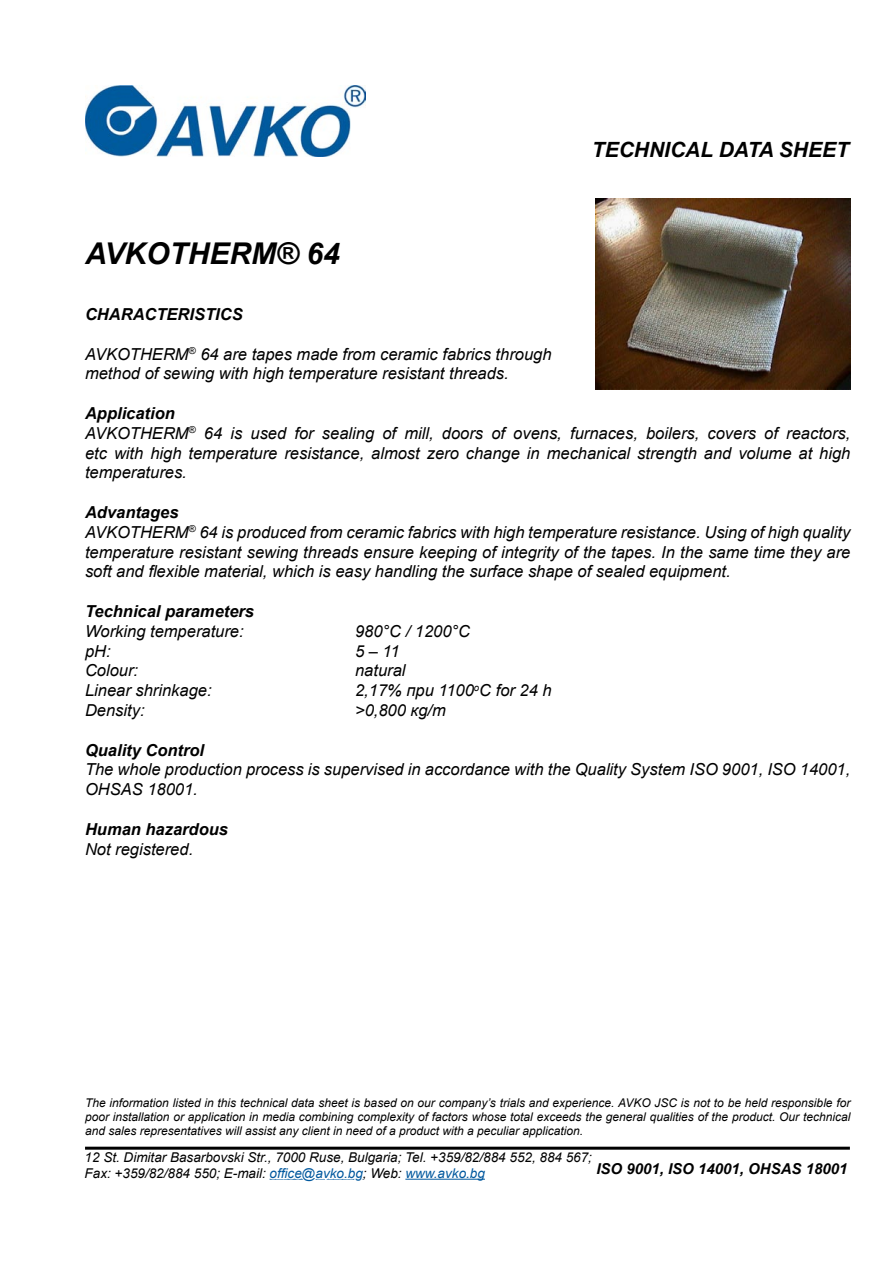
<style>
.page{position:relative;width:893px;height:1263px;background:#fff}
.page>*{position:absolute;margin:0;border:0;box-sizing:border-box;transform-origin:0 0}
.t1{font:italic 700 30px "Arial";color:#000}
.t2{font:italic 700 21px "Arial";color:#000}
.t3{font:italic 16.5px/19.8px "Arial";color:#000}
.t4{font:italic 700 16.5px "Arial";color:#000}
.t5{font:italic 700 15px "Arial";color:#000}
.t6{font:italic 13.5px/16.2px "Arial";color:#000}
.t7{font:italic 12px/14.4px "Arial";color:#000;text-align:justify}
.s1{font-weight:700}
.s2{color:#00589e}
</style>
<div class="page">
<img style="left:595px;top:199px;width:255px;height:191px">
<hr style="left:85px;top:1147px;width:765px;height:3px;background:#000">
<img style="left:85px;top:85px;width:281px;height:72px">
<hr style="left:405px;top:1179px;width:80px;height:1px;background:#00589e">
<svg style="left:269px;top:1178px;width:94px;height:2px"></svg>
<h1 class="t1" style="left:85px;top:234px;width:256px">AVKOTHERM® 64</h1>
<p class="t2" style="left:592px;top:136px;width:259px">TECHNICAL DATA SHEET</p>
<p class="t4" style="left:85px;top:303px;width:159px">CHARACTERISTICS</p>
<p class="t3" style="left:85px;top:344px;width:468px">AVKOTHERM<sup>®</sup> 64 are tapes made from ceramic fabrics through method of sewing with high temperature resistant threads.</p>
<p class="t3" style="left:85px;top:403px;width:767px"><span class="s1">Application<br></span>AVKOTHERM<sup>®</sup> 64 is used for sealing of mill, doors of ovens, furnaces, boilers, covers of reactors, etc with high temperature resistance, almost zero change in mechanical strength and volume at high temperatures.</p>
<p class="t3" style="left:85px;top:502px;width:767px"><span class="s1">Advantages<br></span>AVKOTHERM<sup>®</sup> 64 is produced from ceramic fabrics with high temperature resistance. Using of high quality temperature resistant sewing threads ensure keeping of integrity of the tapes. In the same time they are soft and flexible material, which is easy handling the surface shape of sealed equipment.</p>
<p class="t4" style="left:85px;top:600px;width:171px">Technical parameters</p>
<p class="t3" style="left:85px;top:621px;width:160px">Working temperature:</p>
<p class="t3" style="left:355px;top:621px;width:117px">980°C / 1200°С</p>
<p class="t3" style="left:85px;top:641px;width:27px">pH:</p>
<p class="t3" style="left:355px;top:641px;width:46px">5 – 11</p>
<p class="t3" style="left:85px;top:661px;width:55px">Colour:</p>
<p class="t3" style="left:355px;top:661px;width:52px">natural</p>
<p class="t3" style="left:85px;top:681px;width:128px">Linear shrinkage:</p>
<p class="t3" style="left:355px;top:681px;width:198px">2,17% при 1100<sup>о</sup>С for 24 h</p>
<p class="t3" style="left:85px;top:700px;width:61px">Density:</p>
<p class="t3" style="left:355px;top:700px;width:92px">&gt;0,800 кg/m</p>
<p class="t4" style="left:85px;top:739px;width:121px">Quality Control</p>
<p class="t3" style="left:85px;top:760px;width:767px">The whole production process is supervised in accordance with the Quality System ISO 9001, ISO 14001,<br>OHSAS 18001.</p>
<p class="t4" style="left:85px;top:818px;width:145px">Human hazardous</p>
<p class="t3" style="left:85px;top:839px;width:110px">Not registered.</p>
<p class="t7" style="left:85px;top:1095px;width:767px">The information listed in this technical data sheet is based on our company’s trials and experience. AVKO JSC is not to be held responsible for poor installation or application in media combining complexity of factors whose total exceeds the general qualities of the product. Our technical and sales representatives will assist any client in need of a product with a peculiar application.</p>
<p class="t6" style="left:85px;top:1149px;width:509px">12 St. Dimitar Basarbovski Str., 7000 Ruse, Bulgaria; Tel. +359/82/884 552, 884 567;<br>Fax: +359/82/884 550; E-mail: <span class="s2">office@avko.bg</span>; Web: <span class="s2">www.avko.bg</span></p>
<p class="t5" style="left:596px;top:1158px;width:252px">ISO 9001, ISO 14001, OHSAS 18001</p>
</div>
